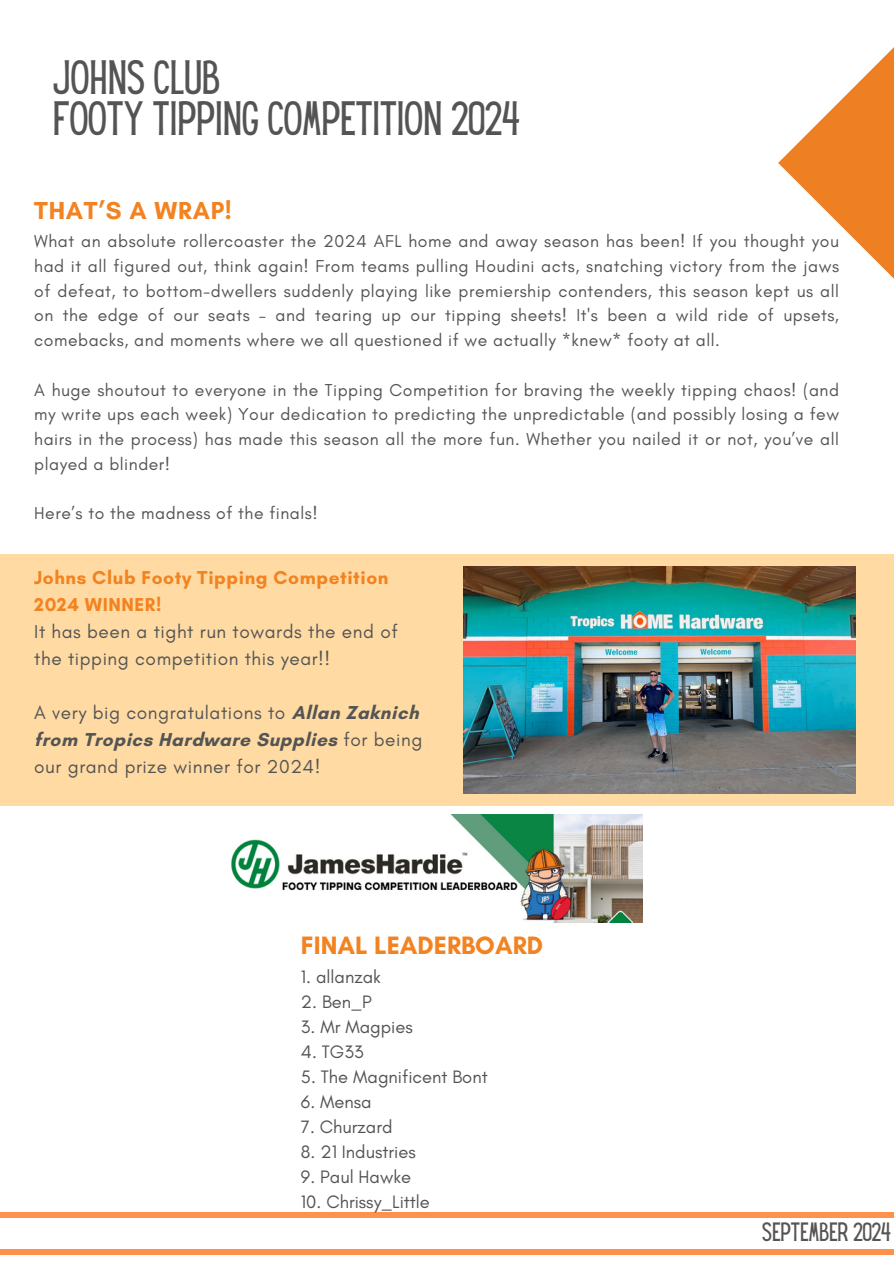
<style>
.page{position:relative;width:894px;height:1264px;background:#fff}
.page>*{position:absolute;margin:0;border:0;box-sizing:border-box;transform-origin:0 0}
.t1{font:42.15px/41px "Hey Gotcha";color:#545454}
.t2{font:700 25.65px "Glacial Indifference";color:#f38220}
.t3{font:700 25.05px "Glacial Indifference";letter-spacing:.03em;color:#f38220}
.t4{font:23.1px "Hey Gotcha";color:#545454}
.t5{font:19.05px/27px "Glacial Indifference";letter-spacing:.03em;color:#545454}
.t6{font:700 19.05px/27px "Glacial Indifference";letter-spacing:.03em;color:#f38220}
.t7{font:18.3px "Glacial Indifference";color:#545454}
.t8{font:17.55px/24.8px "Glacial Indifference";letter-spacing:.03em;color:#545454;text-align:justify}
.s1{font-weight:700}
</style>
<div class="page">
<img style="left:231px;top:814px;width:411px;height:108px">
<div style="left:0;top:1212px;width:893px;height:5px;background:#ff914d"></div>
<div style="left:0;top:1249px;width:893px;height:5px;background:#ff914d"></div>
<svg style="left:778px;top:48px;width:115px;height:230px"></svg>
<div style="left:0;top:554px;width:893px;height:251px;background:#ffdba3"></div>
<img style="left:464px;top:566px;width:391px;height:227px">
<p class="t1" style="left:53px;top:61px;width:468px">JOHNS CLUB<br>FOOTY TIPPING COMPETITION 2024</p>
<p class="t3" style="left:34px;top:195px;width:199px">THAT’S A WRAP!</p>
<p class="t8" style="left:34px;top:228px;width:806px">What an absolute rollercoaster the 2024 AFL home and away season has been! If you thought you had it all figured out, think again! From teams pulling Houdini acts, snatching victory from the jaws of defeat, to bottom-dwellers suddenly playing like premiership contenders, this season kept us all on the edge of our seats – and tearing up our tipping sheets! It's been a wild ride of upsets, comebacks, and moments where we all questioned if we actually *knew* footy at all.</p>
<p class="t8" style="left:34px;top:377px;width:806px">A huge shoutout to everyone in the Tipping Competition for braving the weekly tipping chaos! (and my write ups each week) Your dedication to predicting the unpredictable (and possibly losing a few hairs in the process) has made this season all the more fun. Whether you nailed it or not, you’ve all played a blinder!</p>
<p class="t8" style="left:34px;top:501px;width:285px">Here’s to the madness of the finals!</p>
<p class="t6" style="left:34px;top:564px;width:355px">Johns Club Footy Tipping Competition<br>2024 WINNER!</p>
<p class="t5" style="left:34px;top:618px;width:365px">It has been a tight run towards the end of the tipping competition this year!!</p>
<p class="t5" style="left:34px;top:699px;width:389px">A very big congratulations to <span class="s1">Allan Zaknich from Tropics Hardware Supplies</span> for being our grand prize winner for 2024!</p>
<p class="t2" style="left:301px;top:929px;width:243px">FINAL LEADERBOARD</p>
<p class="t7" style="left:301px;top:965px;width:81px">1. allanzak</p>
<p class="t7" style="left:301px;top:990px;width:72px">2. Ben_P</p>
<p class="t7" style="left:301px;top:1015px;width:113px">3. Mr Magpies</p>
<p class="t7" style="left:301px;top:1040px;width:64px">4. TG33</p>
<p class="t7" style="left:301px;top:1065px;width:188px">5. The Magnificent Bont</p>
<p class="t7" style="left:301px;top:1090px;width:72px">6. Mensa</p>
<p class="t7" style="left:301px;top:1115px;width:93px">7. Churzard</p>
<p class="t7" style="left:301px;top:1140px;width:116px">8. 21 Industries</p>
<p class="t7" style="left:301px;top:1165px;width:112px">9. Paul Hawke</p>
<p class="t7" style="left:301px;top:1190px;width:130px">10. Chrissy_Little</p>
<p class="t4" style="left:762px;top:1222px;width:130px">SEPTEMBER 2024</p>
</div>
